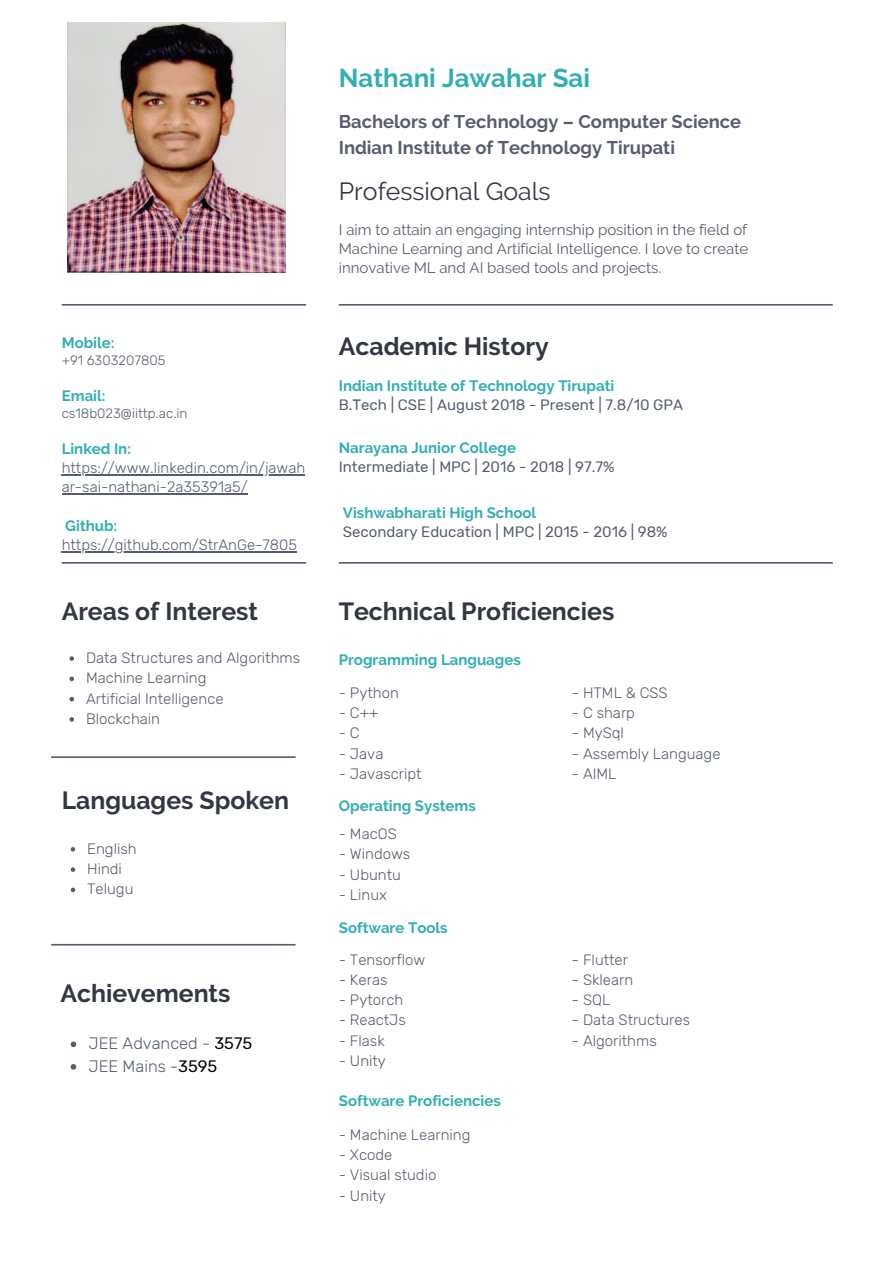
<style>
.page{position:relative;width:894px;height:1264px;background:#fff}
.page>*{position:absolute;margin:0;border:0;box-sizing:border-box;transform-origin:0 0}
.t1{font:700 25.8px "Raleway";color:#32afb2}
.t2{font:700 24.75px "Raleway";color:#313844}
.t3{font:24.75px "Raleway";color:#313844}
.t4{font:700 18.3px "Raleway";color:#555e70}
.t5{font:300 16.5px "Rubik";color:#555e70}
.t6{font:300 15px/19.2px "Rubik";color:#555e70}
.t7{font:700 15px "Raleway";color:#32afb2}
.t8{font:15px/19.2px "Raleway";color:#555e70;text-align:justify}
.t9{font:15px "Rubik";color:#555e70}
.t10{font:300 13.5px "Rubik";color:#555e70}
.s1{font-weight:400;color:#000}
</style>
<div class="page">
<svg style="left:62px;top:304px;width:244px;height:1px"></svg>
<svg style="left:339px;top:304px;width:493px;height:1px"></svg>
<svg style="left:339px;top:562px;width:493px;height:1px"></svg>
<hr style="left:62px;top:474px;width:243px;height:1px;background:#555e70">
<hr style="left:62px;top:493px;width:185px;height:2px;background:#555e70">
<hr style="left:62px;top:551px;width:235px;height:1px;background:#555e70">
<svg style="left:62px;top:562px;width:244px;height:1px"></svg>
<svg style="left:51px;top:756px;width:244px;height:2px"></svg>
<img style="left:67px;top:23px;width:218px;height:250px">
<svg style="left:69px;top:656px;width:5px;height:4px"></svg>
<svg style="left:69px;top:676px;width:5px;height:5px"></svg>
<svg style="left:69px;top:697px;width:5px;height:4px"></svg>
<svg style="left:69px;top:717px;width:5px;height:4px"></svg>
<svg style="left:71px;top:847px;width:4px;height:4px"></svg>
<svg style="left:71px;top:867px;width:4px;height:4px"></svg>
<svg style="left:71px;top:887px;width:4px;height:5px"></svg>
<svg style="left:71px;top:1041px;width:5px;height:6px"></svg>
<svg style="left:71px;top:1064px;width:5px;height:5px"></svg>
<svg style="left:51px;top:943px;width:244px;height:2px"></svg>
<p class="t7" style="left:62px;top:334px;width:54px">Mobile:</p>
<p class="t10" style="left:62px;top:352px;width:105px">+91 6303207805</p>
<p class="t7" style="left:62px;top:387px;width:45px">Email:</p>
<p class="t10" style="left:62px;top:405px;width:127px">cs18b023@iittp.ac.in</p>
<p class="t7" style="left:62px;top:440px;width:71px">Linked In:</p>
<p class="t6" style="left:62px;top:458px;width:245px">https://www.linkedin.com/in/jawah ar-sai-nathani-2a35391a5/</p>
<p class="t7" style="left:65px;top:516px;width:54px">Github:</p>
<p class="t6" style="left:62px;top:535px;width:237px">https://github.com/StrAnGe-7805</p>
<p class="t2" style="left:62px;top:596px;width:198px">Areas of Interest</p>
<p class="t6" style="left:86px;top:648px;width:215px">Data Structures and Algorithms</p>
<p class="t6" style="left:86px;top:668px;width:122px">Machine Learning</p>
<p class="t6" style="left:86px;top:689px;width:139px">Artificial Intelligence</p>
<p class="t6" style="left:86px;top:709px;width:76px">Blockchain</p>
<p class="t2" style="left:62px;top:785px;width:229px">Languages Spoken</p>
<p class="t6" style="left:87px;top:839px;width:51px">English</p>
<p class="t6" style="left:87px;top:859px;width:36px">Hindi</p>
<p class="t6" style="left:87px;top:879px;width:48px">Telugu</p>
<p class="t2" style="left:60px;top:979px;width:171px">Achievements</p>
<p class="t5" style="left:89px;top:1033px;width:165px">JEE Advanced - <span class="s1">3575</span></p>
<p class="t5" style="left:89px;top:1056px;width:130px">JEE Mains -<span class="s1">3595</span></p>
<p class="t1" style="left:339px;top:63px;width:253px">Nathani Jawahar Sai</p>
<p class="t4" style="left:339px;top:111px;width:404px">Bachelors of Technology – Computer Science</p>
<p class="t4" style="left:339px;top:136px;width:337px">Indian Institute of Technology Tirupati</p>
<p class="t3" style="left:339px;top:176px;width:213px">Professional Goals</p>
<p class="t8" style="left:339px;top:220px;width:411px">I aim to attain an engaging internship position in the field of Machine Learning and Artificial Intelligence. I love to create innovative ML and AI based tools and projects.</p>
<p class="t2" style="left:339px;top:331px;width:211px">Academic History</p>
<p class="t7" style="left:339px;top:377px;width:277px">Indian Institute of Technology Tirupati</p>
<p class="t9" style="left:339px;top:396px;width:346px">B.Tech | CSE | August 2018 - Present | 7.8/10 GPA</p>
<p class="t7" style="left:339px;top:439px;width:179px">Narayana Junior College</p>
<p class="t9" style="left:339px;top:458px;width:277px">Intermediate | MPC | 2016 - 2018 | 97.7%</p>
<p class="t7" style="left:343px;top:504px;width:195px">Vishwabharati High School</p>
<p class="t9" style="left:343px;top:523px;width:326px">Secondary Education | MPC | 2015 - 2016 | 98%</p>
<p class="t2" style="left:339px;top:596px;width:277px">Technical Proficiencies</p>
<p class="t7" style="left:339px;top:651px;width:183px">Programming Languages</p>
<p class="t6" style="left:339px;top:683px;width:62px">- Python</p>
<p class="t6" style="left:339px;top:703px;width:41px">- C++</p>
<p class="t6" style="left:339px;top:723px;width:22px">- C</p>
<p class="t6" style="left:339px;top:744px;width:46px">- Java</p>
<p class="t6" style="left:339px;top:764px;width:84px">- Javascript</p>
<p class="t7" style="left:339px;top:797px;width:139px">Operating Systems</p>
<p class="t6" style="left:339px;top:824px;width:59px">- MacOS</p>
<p class="t6" style="left:339px;top:844px;width:73px">- Windows</p>
<p class="t6" style="left:339px;top:864px;width:64px">- Ubuntu</p>
<p class="t6" style="left:339px;top:885px;width:50px">- Linux</p>
<p class="t7" style="left:339px;top:918px;width:110px">Software Tools</p>
<p class="t6" style="left:339px;top:949px;width:88px">- Tensorflow</p>
<p class="t6" style="left:339px;top:970px;width:50px">- Keras</p>
<p class="t6" style="left:339px;top:990px;width:66px">- Pytorch</p>
<p class="t6" style="left:339px;top:1010px;width:69px">- ReactJs</p>
<p class="t6" style="left:339px;top:1030px;width:47px">- Flask</p>
<p class="t6" style="left:339px;top:1051px;width:49px">- Unity</p>
<p class="t7" style="left:339px;top:1092px;width:163px">Software Proficiencies</p>
<p class="t6" style="left:339px;top:1125px;width:133px">- Machine Learning</p>
<p class="t6" style="left:339px;top:1145px;width:55px">- Xcode</p>
<p class="t6" style="left:339px;top:1165px;width:99px">- Visual studio</p>
<p class="t6" style="left:339px;top:1185px;width:49px">- Unity</p>
<p class="t6" style="left:571px;top:683px;width:97px">- HTML &amp; CSS</p>
<p class="t6" style="left:571px;top:703px;width:65px">- C sharp</p>
<p class="t6" style="left:571px;top:723px;width:54px">- MySql</p>
<p class="t6" style="left:571px;top:744px;width:150px">- Assembly Language</p>
<p class="t6" style="left:571px;top:764px;width:46px">- AIML</p>
<p class="t6" style="left:571px;top:949px;width:58px">- Flutter</p>
<p class="t6" style="left:571px;top:970px;width:63px">- Sklearn</p>
<p class="t6" style="left:571px;top:990px;width:40px">- SQL</p>
<p class="t6" style="left:571px;top:1010px;width:120px">- Data Structures</p>
<p class="t6" style="left:571px;top:1030px;width:86px">- Algorithms</p>
</div>
